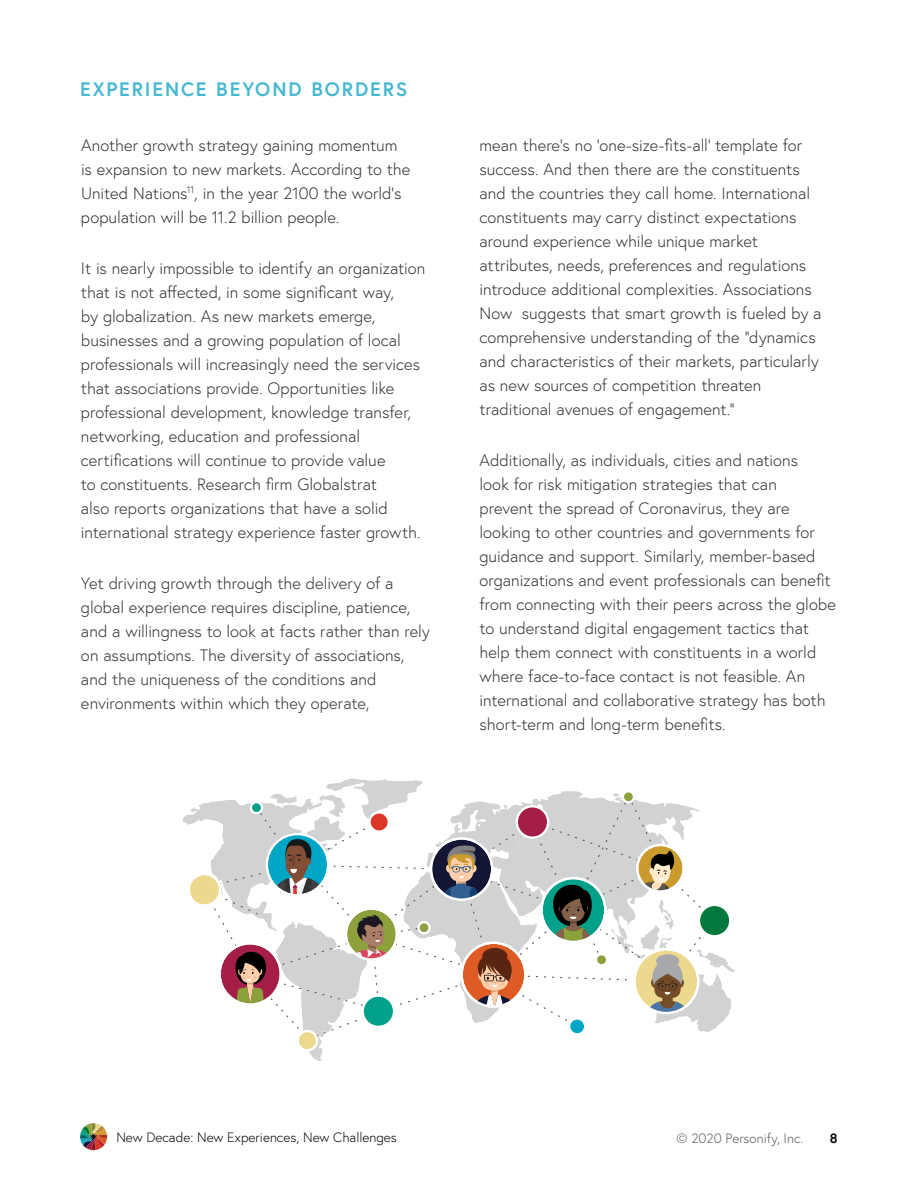
<style>
.page{position:relative;width:918px;height:1188px;background:#fff}
.page>*{position:absolute;margin:0;border:0;box-sizing:border-box;transform-origin:0 0}
.t1{font:700 19.5px "Europa";letter-spacing:.1em;color:#47b8d1}
.t2{font:300 16.5px/24px "Europa";color:#2f2e2e}
.t3{font:300 13.5px "Europa";color:#000}
.t4{font:300 13.5px "Europa";color:#58595b}
.t5{font:700 13.5px "Europa";color:#000}
</style>
<div class="page">
<svg style="left:80px;top:1123px;width:27px;height:27px"></svg>
<svg style="left:183px;top:778px;width:552px;height:283px"></svg>
<div style="left:345px;top:907px;width:53px;height:54px;border:2px solid #fff;border-radius:50%"></div>
<p class="t1" style="left:80px;top:76px;width:329px">EXPERIENCE BEYOND BORDERS</p>
<p class="t2" style="left:81px;top:133px;width:331px">Another growth strategy gaining momentum is expansion to new markets. According to the United Nations<sup>11</sup>, in the year 2100 the world’s population will be 11.2 billion people.</p>
<p class="t2" style="left:81px;top:256px;width:346px">It is nearly impossible to identify an organization that is not affected, in some significant way,<br>by globalization. As new markets emerge, businesses and a growing population of local professionals will increasingly need the services that associations provide. Opportunities like professional development, knowledge transfer, networking, education and professional certifications will continue to provide value<br>to constituents. Research firm Globalstrat<br>also reports organizations that have a solid international strategy experience faster growth.</p>
<p class="t2" style="left:81px;top:571px;width:351px">Yet driving growth through the delivery of a global experience requires discipline, patience, and a willingness to look at facts rather than rely on assumptions. The diversity of associations, and the uniqueness of the conditions and environments within which they operate,</p>
<p class="t2" style="left:479px;top:133px;width:344px">mean there’s no ‘one-size-fits-all’ template for success. And then there are the constituents and the countries they call home. International constituents may carry distinct expectations around experience while unique market attributes, needs, preferences and regulations introduce additional complexities. Associations Now suggests that smart growth is fueled by a comprehensive understanding of the “dynamics and characteristics of their markets, particularly as new sources of competition threaten traditional avenues of engagement.”</p>
<p class="t2" style="left:479px;top:448px;width:358px">Additionally, as individuals, cities and nations<br>look for risk mitigation strategies that can<br>prevent the spread of Coronavirus, they are looking to other countries and governments for guidance and support. Similarly, member-based organizations and event professionals can benefit from connecting with their peers across the globe to understand digital engagement tactics that help them connect with constituents in a world where face-to-face contact is not feasible. An international and collaborative strategy has both short-term and long-term benefits.</p>
<p class="t3" style="left:116px;top:1129px;width:282px">New Decade: New Experiences, New Challenges</p>
<p class="t4" style="left:677px;top:1130px;width:128px">© 2020 Personify, Inc.</p>
<p class="t5" style="left:830px;top:1129px;width:9px">8</p>
</div>
